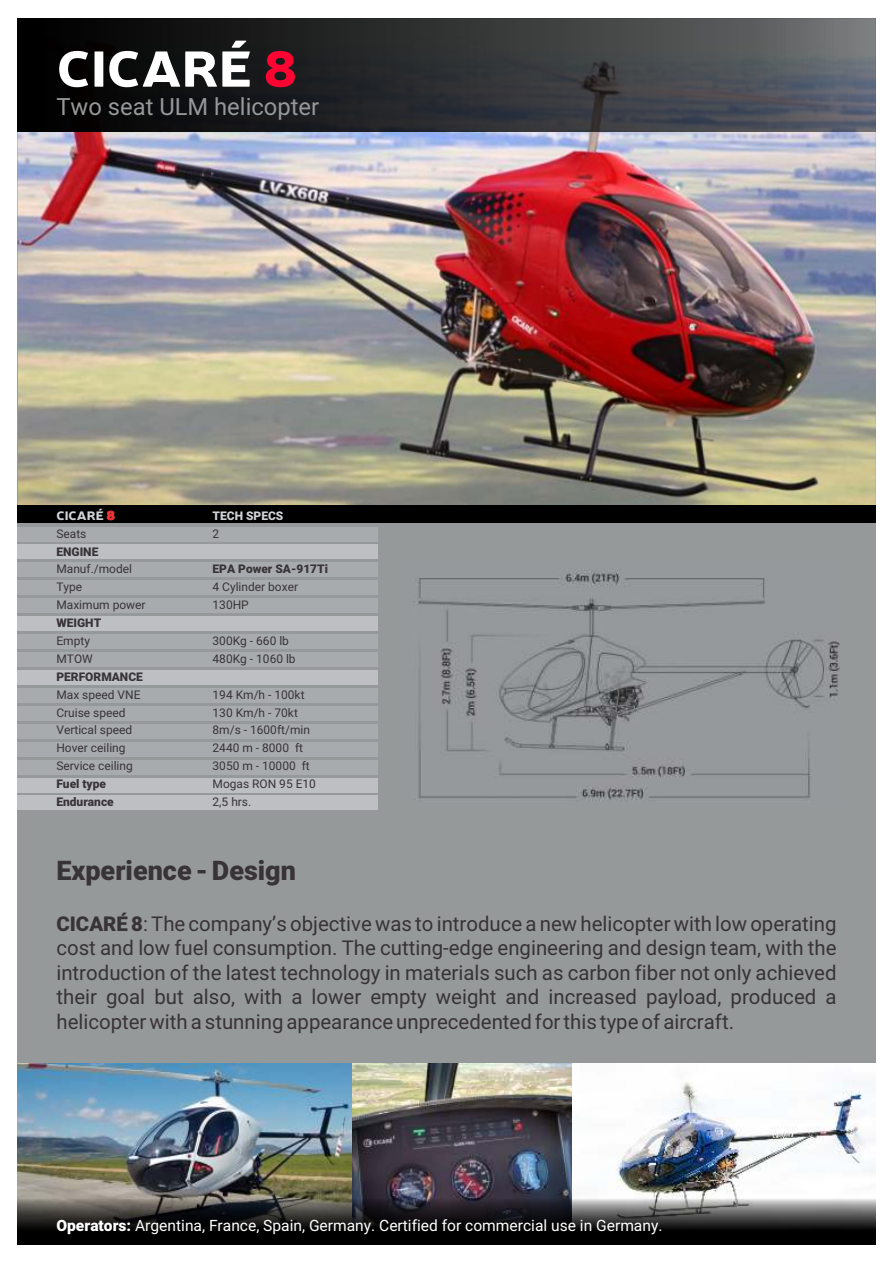
<style>
.page{position:relative;width:893px;height:1263px;background:#fff}
.page>*{position:absolute;margin:0;border:0;box-sizing:border-box;transform-origin:0 0}
.t1{font:700 49.65px "Neris";color:#fff;scale:1.09 1}
.t2{font:900 27px "Roboto";color:#383336}
.t3{font:23.7px "Roboto";color:#969999}
.t4{font:20.4px/24.5px "Roboto";color:#383336;text-align:justify}
.t5{font:15.6px "Roboto";color:#fff}
.t6{font:12px/17.9px "Roboto";color:#383336}
.t7{font:900 12px/17.9px "Roboto";color:#383336}
.t8{font:900 12px "Roboto";color:#d1d4d6}
.t9{font:700 12px "Neris";color:#d1d4d6;scale:1.09 1}
.s1{color:#fc0533}
.s2{color:#ed3338}
.s3{font-weight:900}
</style>
<div class="page">
<div style="left:17px;top:18px;width:859px;height:1227px;background:#969999"></div>
<img style="left:17px;top:1064px;width:859px;height:135px">
<img style="left:17px;top:132px;width:859px;height:373px">
<div style="left:17px;top:505px;width:859px;height:18px;background:#000"></div>
<svg style="left:17px;top:18px;width:859px;height:114px;background:#2e3033"></svg>
<div style="left:17px;top:760px;width:360px;height:14px;background:#a8abad"></div>
<div style="left:17px;top:742px;width:360px;height:14px;background:#a8abad"></div>
<div style="left:17px;top:777px;width:360px;height:15px;background:#bdbfc2"></div>
<div style="left:17px;top:795px;width:360px;height:15px;background:#bdbfc2"></div>
<div style="left:17px;top:670px;width:360px;height:15px;background:#bdbfc2"></div>
<div style="left:17px;top:652px;width:360px;height:15px;background:#a8abad"></div>
<div style="left:17px;top:634px;width:360px;height:15px;background:#a8abad"></div>
<div style="left:17px;top:616px;width:360px;height:15px;background:#bdbfc2"></div>
<div style="left:17px;top:598px;width:360px;height:15px;background:#a8abad"></div>
<div style="left:17px;top:724px;width:360px;height:15px;background:#a8abad"></div>
<div style="left:17px;top:706px;width:360px;height:15px;background:#a8abad"></div>
<div style="left:17px;top:688px;width:360px;height:15px;background:#a8abad"></div>
<div style="left:17px;top:580px;width:360px;height:15px;background:#a8abad"></div>
<div style="left:17px;top:562px;width:360px;height:15px;background:#a8abad"></div>
<div style="left:17px;top:544px;width:360px;height:15px;background:#bdbfc2"></div>
<div style="left:17px;top:527px;width:360px;height:14px;background:#a8abad"></div>
<svg style="left:17px;top:1199px;width:859px;height:32px;background:#3b3a3b"></svg>
<div style="left:17px;top:1231px;width:859px;height:14px;background:#000"></div>
<img style="left:414px;top:569px;width:425px;height:233px">
<h1 class="t1" style="left:57px;top:49px;width:222px">CICARÉ <span class="s1">8</span></h1>
<p class="t3" style="left:56px;top:97px;width:264px">Two seat ULM helicopter</p>
<p class="t9" style="left:56px;top:511px;width:55px">CICARÉ <span class="s2">8</span></p>
<p class="t6" style="left:56px;top:526px;width:32px">Seats</p>
<p class="t7" style="left:56px;top:544px;width:43px">ENGINE</p>
<p class="t6" style="left:56px;top:561px;width:91px">Manuf./model<br>Type<br>Maximum power</p>
<p class="t7" style="left:56px;top:615px;width:46px">WEIGHT</p>
<p class="t6" style="left:56px;top:633px;width:38px">Empty<br>MTOW</p>
<p class="t7" style="left:56px;top:669px;width:88px">PERFORMANCE</p>
<p class="t6" style="left:56px;top:687px;width:86px">Max speed VNE<br>Cruise speed<br>Vertical speed<br>Hover ceiling</p>
<p class="t7" style="left:56px;top:776px;width:59px">Fuel type<br>Endurance</p>
<p class="t6" style="left:56px;top:758px;width:78px">Service ceiling</p>
<p class="t8" style="left:213px;top:511px;width:72px">TECH SPECS</p>
<p class="t6" style="left:213px;top:526px;width:8px">2</p>
<p class="t7" style="left:213px;top:561px;width:117px">EPA Power SA-917Ti</p>
<p class="t6" style="left:213px;top:579px;width:87px">4 Cylinder boxer<br>130HP</p>
<p class="t6" style="left:213px;top:633px;width:85px">300Kg - 660 lb<br>480Kg - 1060 lb</p>
<p class="t6" style="left:213px;top:687px;width:99px">194 Km/h - 100kt<br>130 Km/h - 70kt<br>8m/s - 1600ft/min<br>2440 m - 8000 ft</p>
<p class="t6" style="left:213px;top:758px;width:105px">3050 m - 10000 ft<br>Mogas RON 95 E10</p>
<p class="t6" style="left:213px;top:794px;width:40px">2,5 hrs.</p>
<h2 class="t2" style="left:56px;top:860px;width:241px">Experience - Design</h2>
<p class="t4" style="left:56px;top:913px;width:782px"><span class="s3">CICARÉ 8</span>: The company’s objective was to introduce a new helicopter with low operating cost and low fuel consumption. The cutting-edge engineering and design team, with the introduction of the latest technology in materials such as carbon fiber not only achieved their goal but also, with a lower empty weight and increased payload, produced a helicopter with a stunning appearance unprecedented for this type of aircraft.</p>
<p class="t5" style="left:56px;top:1219px;width:608px"><span class="s3">Operators:</span> Argentina, France, Spain, Germany. Certified for commercial use in Germany.</p>
</div>
